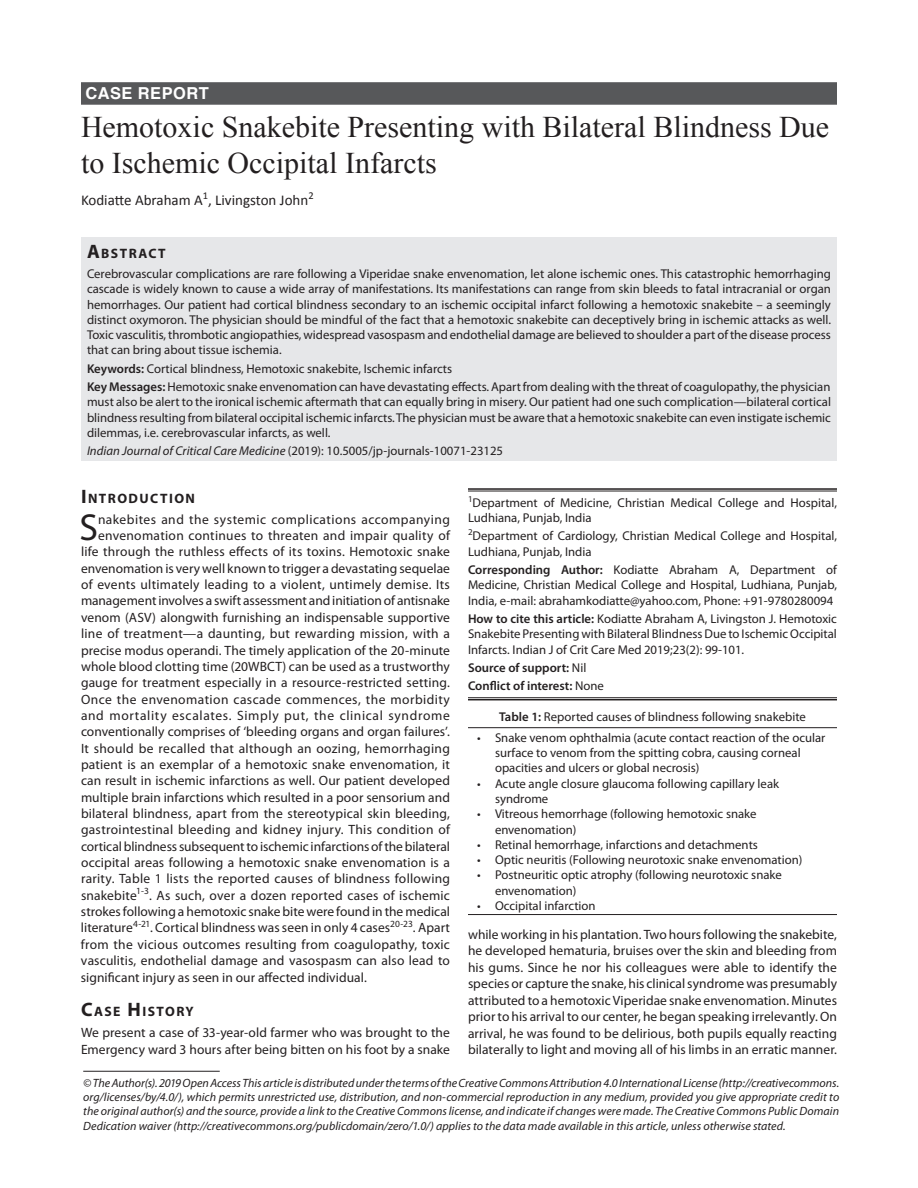
<style>
.page{position:relative;width:918px;height:1188px;background:#fff}
.page>*{position:absolute;margin:0;border:0;box-sizing:border-box;transform-origin:0 0}
.t1{font:37.8px "Myriad Pro";color:#231f20}
.t2{font:30px/36px "Times New Roman";color:#231f20}
.t3{font:700 16.5px "Helvetica";letter-spacing:.025em;color:#fff}
.t4{font:15px "Calibri";color:#231f20}
.t5{font:700 13.65px "Myriad Pro";letter-spacing:.105em;color:#231f20}
.t6{font:13.5px/16.5px "Myriad Pro";letter-spacing:.01em;color:#231f20}
.t7{font:13.5px "Myriad Pro";letter-spacing:.035em;color:#231f20}
.t8{font:13.5px "Myriad Pro";letter-spacing:.05em;color:#231f20}
.t9{font:12.75px/15.3px "Myriad Pro";color:#231f20}
.t10{font:600 12.75px/18.3px "Myriad Pro";color:#231f20}
.t11{font:italic 12px/14.4px "Myriad Pro";letter-spacing:.005em;color:#231f20;text-align:justify}
.s1{font-size:19.5px}
.s2{font-weight:600}
.s3{font-style:italic}
.s4{font-weight:400}
</style>
<div class="page">
<div style="left:81px;top:238px;width:756px;height:223px;background:#e6e7e9"></div>
<div style="left:81px;top:82px;width:756px;height:23px;background:#57585a"></div>
<hr style="left:468px;top:488px;width:369px;height:2px;background:#231f20">
<hr style="left:468px;top:491px;width:369px;height:1px;background:#231f20">
<hr style="left:468px;top:697px;width:369px;height:1px;background:#231f20">
<hr style="left:468px;top:699px;width:369px;height:1px;background:#231f20">
<hr style="left:83px;top:1071px;width:137px;height:1px;background:#231f20">
<hr style="left:468px;top:914px;width:369px;height:1px;background:#231f20">
<hr style="left:468px;top:727px;width:369px;height:1px;background:#231f20">
<p class="t3" style="left:86px;top:84px;width:125px">CASE REPORT</p>
<h2 class="t2" style="left:81px;top:109px;width:750px">Hemotoxic Snakebite Presenting with Bilateral Blindness Due to Ischemic Occipital Infarcts</h2>
<p class="t4" style="left:81px;top:190px;width:234px">Kodiatte Abraham A<sup>1</sup>, Livingston John<sup>2</sup></p>
<p class="t5" style="left:87px;top:245px;width:80px"><span class="s1">A</span>BSTRACT</p>
<p class="t9" style="left:87px;top:266px;width:746px;text-align:justify">Cerebrovascular complications are rare following a Viperidae snake envenomation, let alone ischemic ones. This catastrophic hemorrhaging cascade is widely known to cause a wide array of manifestations. Its manifestations can range from skin bleeds to fatal intracranial or organ hemorrhages. Our patient had cortical blindness secondary to an ischemic occipital infarct following a hemotoxic snakebite – a seemingly distinct oxymoron. The physician should be mindful of the fact that a hemotoxic snakebite can deceptively bring in ischemic attacks as well.<br>Toxic vasculitis, thrombotic angiopathies, widespread vasospasm and endothelial damage are believed to shoulder a part of the disease process that can bring about tissue ischemia.</p>
<p class="t9" style="left:87px;top:359px;width:745px;line-height:18.3px"><span class="s2">Keywords:</span> Cortical blindness, Hemotoxic snakebite, Ischemic infarcts<br><span class="s2">Key Messages:</span> Hemotoxic snake envenomation can have devastating effects. Apart from dealing with the threat of coagulopathy, the physician</p>
<p class="t9" style="left:87px;top:394px;width:746px;text-align:justify">must also be alert to the ironical ischemic aftermath that can equally bring in misery. Our patient had one such complication—bilateral cortical blindness resulting from bilateral occipital ischemic infarcts. The physician must be aware that a hemotoxic snakebite can even instigate ischemic dilemmas, i.e. cerebrovascular infarcts, as well.</p>
<p class="t9" style="left:87px;top:443px;width:418px"><span class="s3">Indian Journal of Critical Care Medicine</span> (2019): 10.5005/jp-journals-10071-23125</p>
<p class="t5" style="left:81px;top:489px;width:116px"><span class="s1">I</span>NTRODUCTION</p>
<h1 class="t1" style="left:79px;top:504px;width:20px">S</h1>
<p class="t7" style="left:98px;top:511px;width:353px">nakebites and the systemic complications accompanying</p>
<p class="t6" style="left:98px;top:527px;width:353px">envenomation continues to threaten and impair quality of</p>
<p class="t6" style="left:81px;top:543px;width:371px">life through the ruthless effects of its toxins. Hemotoxic snake</p>
<p class="t6" style="left:81px;top:560px;width:371px">envenomation is very well known to trigger a devastating sequelae</p>
<p class="t6" style="left:81px;top:576px;width:370px">of events ultimately leading to a violent, untimely demise. Its</p>
<p class="t6" style="left:81px;top:592px;width:371px">management involves a swift assessment and initiation of antisnake</p>
<p class="t6" style="left:81px;top:609px;width:370px">venom (ASV) alongwith furnishing an indispensable supportive</p>
<p class="t6" style="left:81px;top:625px;width:371px">line of treatment—a daunting, but rewarding mission, with a</p>
<p class="t6" style="left:81px;top:642px;width:371px">precise modus operandi. The timely application of the 20-minute</p>
<p class="t6" style="left:81px;top:658px;width:370px">whole blood clotting time (20WBCT) can be used as a trustworthy</p>
<p class="t6" style="left:81px;top:674px;width:371px">gauge for treatment especially in a resource-restricted setting.</p>
<p class="t7" style="left:81px;top:691px;width:370px">Once the envenomation cascade commences, the morbidity</p>
<p class="t8" style="left:81px;top:707px;width:370px">and mortality escalates. Simply put, the clinical syndrome</p>
<p class="t6" style="left:81px;top:723px;width:370px">conventionally comprises of ‘bleeding organs and organ failures’.</p>
<p class="t6" style="left:81px;top:740px;width:370px">It should be recalled that although an oozing, hemorrhaging</p>
<p class="t6" style="left:81px;top:756px;width:371px">patient is an exemplar of a hemotoxic snake envenomation, it</p>
<p class="t6" style="left:81px;top:772px;width:371px">can result in ischemic infarctions as well. Our patient developed</p>
<p class="t6" style="left:81px;top:789px;width:371px">multiple brain infarctions which resulted in a poor sensorium and</p>
<p class="t6" style="left:81px;top:805px;width:370px">bilateral blindness, apart from the stereotypical skin bleeding,</p>
<p class="t6" style="left:81px;top:821px;width:371px">gastrointestinal bleeding and kidney injury. This condition of</p>
<p class="t6" style="left:81px;top:838px;width:370px">cortical blindness subsequent to ischemic infarctions of the bilateral</p>
<p class="t6" style="left:81px;top:854px;width:370px">occipital areas following a hemotoxic snake envenomation is a</p>
<p class="t6" style="left:81px;top:870px;width:371px">rarity. Table 1 lists the reported causes of blindness following</p>
<p class="t6" style="left:81px;top:887px;width:370px">snakebite<sup>1-3</sup>. As such, over a dozen reported cases of ischemic</p>
<p class="t6" style="left:81px;top:903px;width:370px">strokes following a hemotoxic snake bite were found in the medical</p>
<p class="t6" style="left:81px;top:920px;width:371px">literature<sup>4-21</sup>. Cortical blindness was seen in only 4 cases<sup>20-23</sup>. Apart</p>
<p class="t6" style="left:81px;top:936px;width:371px">from the vicious outcomes resulting from coagulopathy, toxic</p>
<p class="t6" style="left:81px;top:952px;width:370px">vasculitis, endothelial damage and vasospasm can also lead to</p>
<p class="t6" style="left:81px;top:969px;width:287px">significant injury as seen in our affected individual.</p>
<p class="t5" style="left:81px;top:1003px;width:114px"><span class="s1">C</span>ASE <span class="s1">H</span>ISTORY</p>
<p class="t6" style="left:81px;top:1024px;width:370px">We present a case of 33-year-old farmer who was brought to the<br>Emergency ward 3 hours after being bitten on his foot by a snake</p>
<p class="t9" style="left:468px;top:495px;width:370px"><sup>1</sup>Department of Medicine, Christian Medical College and Hospital,<br>Ludhiana, Punjab, India</p>
<p class="t9" style="left:468px;top:528px;width:371px"><sup>2</sup>Department of Cardiology, Christian Medical College and Hospital,<br>Ludhiana, Punjab, India</p>
<p class="t9" style="left:468px;top:562px;width:371px;text-align:justify"><span class="s2">Corresponding Author:</span> Kodiatte Abraham A, Department of Medicine, Christian Medical College and Hospital, Ludhiana, Punjab, India, e-mail: abrahamkodiatte@yahoo.com, Phone: +91-9780280094</p>
<p class="t9" style="left:468px;top:611px;width:371px;text-align:justify"><span class="s2">How to cite this article:</span> Kodiatte Abraham A, Livingston J. Hemotoxic Snakebite Presenting with Bilateral Blindness Due to Ischemic Occipital Infarcts. Indian J of Crit Care Med 2019;23(2): 99-101.</p>
<p class="t10" style="left:468px;top:658px;width:137px">Source of support: <span class="s4">Nil<br></span>Conflict of interest: <span class="s4">None</span></p>
<p class="t9" style="left:499px;top:709px;width:308px"><span class="s2">Table 1:</span> Reported causes of blindness following snakebite</p>
<p class="t9" style="left:495px;top:730px;width:332px;text-indent:-18px">• Snake venom ophthalmia (acute contact reaction of the ocular surface to venom from the spitting cobra, causing corneal opacities and ulcers or global necrosis)</p>
<p class="t9" style="left:495px;top:776px;width:286px;text-indent:-18px">• Acute angle closure glaucoma following capillary leak syndrome</p>
<p class="t9" style="left:495px;top:806px;width:263px;text-indent:-18px">• Vitreous hemorrhage (following hemotoxic snake envenomation)</p>
<p class="t9" style="left:477px;top:837px;width:282px">• Retinal hemorrhage, infarctions and detachments</p>
<p class="t9" style="left:477px;top:852px;width:327px">• Optic neuritis (Following neurotoxic snake envenomation)</p>
<p class="t9" style="left:495px;top:867px;width:288px;text-indent:-18px">• Postneuritic optic atrophy (following neurotoxic snake envenomation)</p>
<p class="t9" style="left:477px;top:898px;width:120px">• Occipital infarction</p>
<p class="t6" style="left:468px;top:926px;width:371px;text-align:justify">while working in his plantation. Two hours following the snakebite, he developed hematuria, bruises over the skin and bleeding from his gums. Since he nor his colleagues were able to identify the species or capture the snake, his clinical syndrome was presumably attributed to a hemotoxic Viperidae snake envenomation. Minutes prior to his arrival to our center, he began speaking irrelevantly. On arrival, he was found to be delirious, both pupils equally reacting bilaterally to light and moving all of his limbs in an erratic manner.</p>
<p class="t11" style="left:83px;top:1075px;width:758px">© The Author(s). 2019 Open Access This article is distributed under the terms of the Creative Commons Attribution 4.0 International License (http://creativecommons. org/licenses/by/4.0/), which permits unrestricted use, distribution, and non-commercial reproduction in any medium, provided you give appropriate credit to the original author(s) and the source, provide a link to the Creative Commons license, and indicate if changes were made. The Creative Commons Public Domain Dedication waiver (http://creativecommons.org/publicdomain/zero/1.0/) applies to the data made available in this article, unless otherwise stated.</p>
</div>
